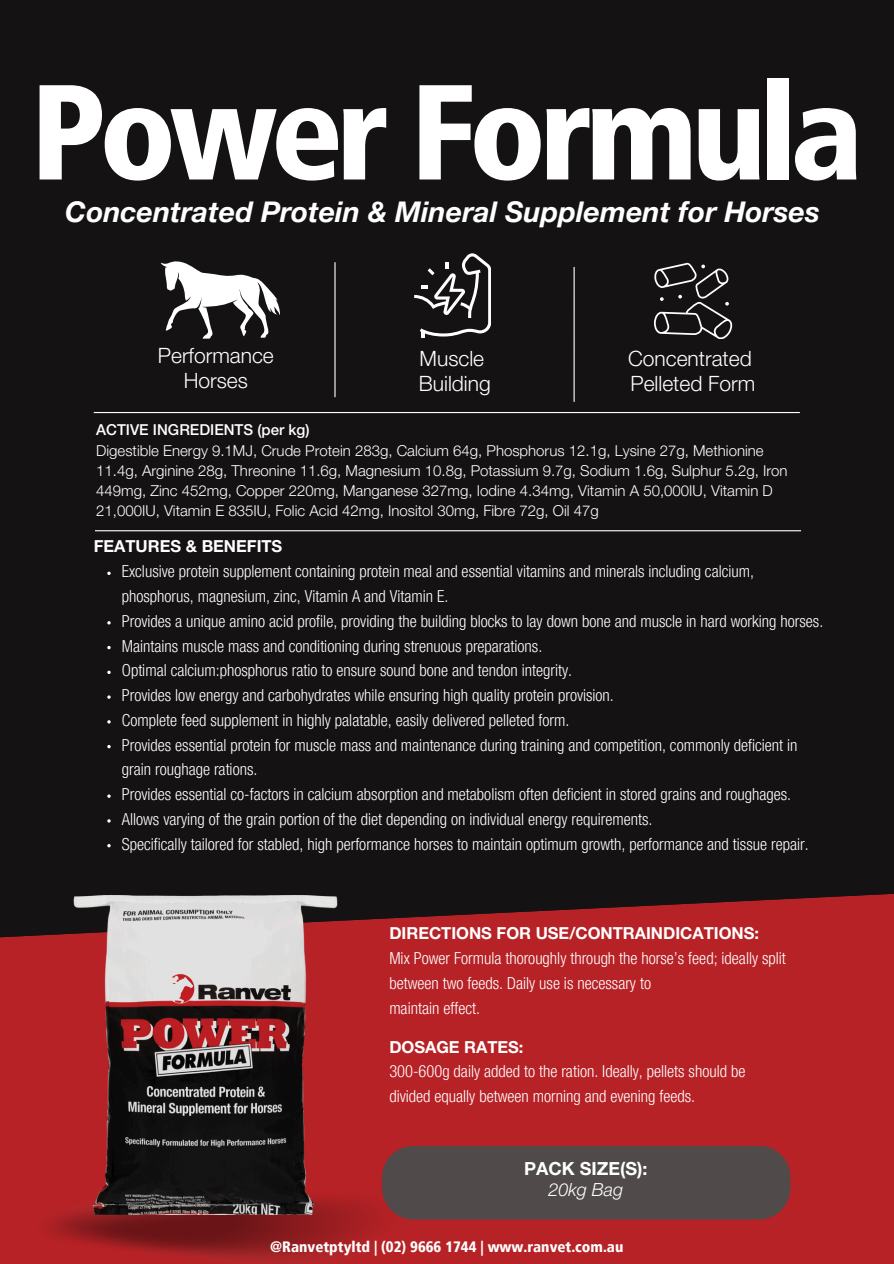
<style>
.page{position:relative;width:894px;height:1264px;background:#fff}
.page>*{position:absolute;margin:0;border:0;box-sizing:border-box;transform-origin:0 0}
.t1{font:900 condensed 135px "Frutiger LT Pro";letter-spacing:-.05em;color:#fff}
.t2{font:italic 700 28.5px "Helvetica Neue LT Pro";color:#fff}
.t3{font:300 21px/24.8px "Helvetica Neue LT Pro";color:#fff}
.t4{font:700 18px/21.3px "Helvetica Neue LT Pro";color:#fff;text-align:center}
.t5{font:300 condensed 16.5px/24.8px "Helvetica Neue LT Pro";color:#fff}
.t6{font:700 16.5px "Helvetica Neue LT Pro";color:#fff}
.t7{font:300 15px/20.2px "Helvetica Neue LT Pro";color:#fff}
.t8{font:900 condensed 15px "Frutiger LT Pro";color:#fff}
.t9{font:500 15px "Helvetica Neue LT Pro";color:#fff}
.s1{font-weight:700;font-stretch:normal}
.s2{font-weight:300;font-style:italic}
</style>
<div class="page">
<div style="left:0;top:0;width:893px;height:1263px;background:#141213"></div>
<div style="left:0;top:894px;width:893px;height:369px;background:#b72226"></div>
<img style="left:24px;top:1135px;width:392px;height:128px">
<hr style="left:334px;top:262px;width:1px;height:135px;background:#fff">
<hr style="left:94px;top:412px;width:705px;height:1px;background:#fff">
<hr style="left:95px;top:530px;width:705px;height:1px;background:#fff">
<hr style="left:573px;top:267px;width:1px;height:135px;background:#fff">
<div style="left:382px;top:1145px;width:408px;height:74px;background:#504a4a;border-radius:32px"></div>
<img style="left:47px;top:895px;width:317px;height:319px">
<svg style="left:161px;top:261px;width:118px;height:77px"></svg>
<svg style="left:414px;top:253px;width:76px;height:85px"></svg>
<svg style="left:107px;top:571px;width:4px;height:4px"></svg>
<svg style="left:107px;top:621px;width:4px;height:3px"></svg>
<svg style="left:107px;top:646px;width:4px;height:3px"></svg>
<svg style="left:107px;top:670px;width:4px;height:4px"></svg>
<svg style="left:107px;top:720px;width:4px;height:3px"></svg>
<svg style="left:107px;top:745px;width:4px;height:3px"></svg>
<svg style="left:107px;top:819px;width:4px;height:3px"></svg>
<svg style="left:107px;top:844px;width:4px;height:3px"></svg>
<svg style="left:654px;top:262px;width:78px;height:77px"></svg>
<p class="t1" style="left:31px;top:50px;width:833px">Power Formula</p>
<p class="t2" style="left:65px;top:201px;width:755px">Concentrated Protein &amp; Mineral Supplement for Horses</p>
<p class="t3" style="left:158px;top:346px;width:117px;text-align:center">Performance<br>Horses</p>
<p class="t3" style="left:419px;top:349px;width:73px">Muscle<br>Building</p>
<p class="t3" style="left:628px;top:349px;width:129px">Concentrated<br>Pelleted Form</p>
<p class="t9" style="left:96px;top:424px;width:215px">ACTIVE INGREDIENTS (per kg)</p>
<p class="t7" style="left:96px;top:442px;width:692px">Digestible Energy 9.1MJ, Crude Protein 283g, Calcium 64g, Phosphorus 12.1g, Lysine 27g, Methionine 11.4g, Arginine 28g, Threonine 11.6g, Magnesium 10.8g, Potassium 9.7g, Sodium 1.6g, Sulphur 5.2g, Iron 449mg, Zinc 452mg, Copper 220mg, Manganese 327mg, Iodine 4.34mg, Vitamin A 50,000IU, Vitamin D 21,000IU, Vitamin E 835IU, Folic Acid 42mg, Inositol 30mg, Fibre 72g, Oil 47g</p>
<p class="t6" style="left:94px;top:540px;width:190px">FEATURES &amp; BENEFITS</p>
<p class="t5" style="left:122px;top:561px;width:633px">Exclusive protein supplement containing protein meal and essential vitamins and minerals including calcium, phosphorus, magnesium, zinc, Vitamin A and Vitamin E.</p>
<h3 class="t5" style="left:122px;top:611px;width:702px">Provides a unique amino acid profile, providing the building blocks to lay down bone and muscle in hard working horses.</h3>
<h3 class="t5" style="left:122px;top:635px;width:422px">Maintains muscle mass and conditioning during strenuous preparations.</h3>
<h3 class="t5" style="left:122px;top:660px;width:452px">Optimal calcium:phosphorus ratio to ensure sound bone and tendon integrity.</h3>
<p class="t5" style="left:122px;top:685px;width:493px">Provides low energy and carbohydrates while ensuring high quality protein provision.</p>
<p class="t5" style="left:122px;top:710px;width:449px">Complete feed supplement in highly palatable, easily delivered pelleted form.</p>
<p class="t5" style="left:122px;top:734px;width:677px">Provides essential protein for muscle mass and maintenance during training and competition, commonly deficient in grain roughage rations.</p>
<p class="t5" style="left:122px;top:784px;width:670px">Provides essential co-factors in calcium absorption and metabolism often deficient in stored grains and roughages.</p>
<h4 class="t5" style="left:122px;top:809px;width:532px">Allows varying of the grain portion of the diet depending on individual energy requirements.</h4>
<p class="t5" style="left:122px;top:833px;width:688px">Specifically tailored for stabled, high performance horses to maintain optimum growth, performance and tissue repair.</p>
<h1 class="t5" style="left:389px;top:923px;width:398px"><span class="s1">DIRECTIONS FOR USE/CONTRAINDICATIONS:<br></span>Mix Power Formula thoroughly through the horse’s feed; ideally split between two feeds. Daily use is necessary to<br>maintain effect.</h1>
<p class="t5" style="left:389px;top:1036px;width:357px"><span class="s1">DOSAGE RATES:<br></span>300-600g daily added to the ration. Ideally, pellets should be divided equally between morning and evening feeds.</p>
<h2 class="t4" style="left:524px;top:1160px;width:125px">PACK SIZE(S):<br><span class="s2">20kg Bag</span></h2>
<p class="t8" style="left:270px;top:1237px;width:354px">@Ranvetptyltd | (02) 9666 1744 | www.ranvet.com.au</p>
</div>
